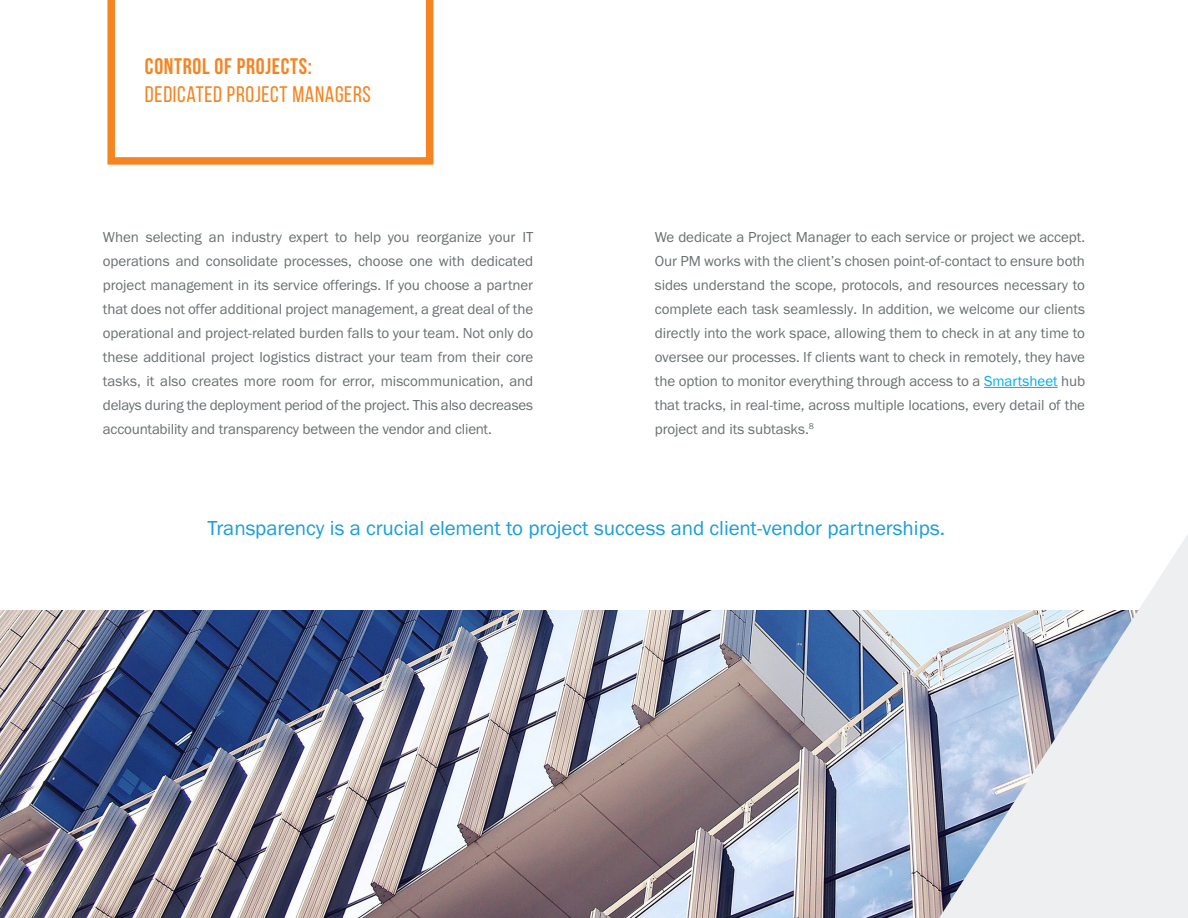
<style>
.page{position:relative;width:1188px;height:918px;background:#fff}
.page>*{position:absolute;margin:0;border:0;box-sizing:border-box;transform-origin:0 0}
.ebook_page_title{font:22.5px "Bebas Neue";letter-spacing:.03em;color:#f58523}
.ebook_page_title-2{font:700 22.5px "Bebas Neue";letter-spacing:.03em;color:#f58523}
.ebook_blue_callout{font:21px "Franklin Gothic FS";letter-spacing:-.005em;color:#199eda}
.ebook_body{font:15px/24px "Franklin Gothic FS";letter-spacing:-.01em;color:#697072;text-align:justify}
.s1{color:#00aeef}
</style>
<div class="page">
<img style="left:0;top:610px;width:939px;height:308px">
<svg style="left:939px;top:534px;width:249px;height:384px;fill:#edeff1"></svg>
<hr style="left:984px;top:387px;width:74px;height:1px;background:#00aeef">
<svg style="left:107px;top:0;width:326px;height:165px"></svg>
<p class="ebook_page_title-2" style="left:145px;top:54px;width:169px">CONTROL OF PROJECTS:</p>
<p class="ebook_page_title" style="left:145px;top:82px;width:228px">DEDICATED PROJECT MANAGERS</p>
<p class="ebook_body" style="left:103px;top:225px;width:432px">When selecting an industry expert to help you reorganize your IT operations and consolidate processes, choose one with dedicated project management in its service offerings. If you choose a partner that does not offer additional project management, a great deal of the operational and project-related burden falls to your team. Not only do these additional project logistics distract your team from their core tasks, it also creates more room for error, miscommunication, and delays during the deployment period of the project. This also decreases accountability and transparency between the vendor and client.</p>
<p class="ebook_body" style="left:655px;top:225px;width:432px">We dedicate a Project Manager to each service or project we accept.<br>Our PM works with the client’s chosen point-of-contact to ensure both sides understand the scope, protocols, and resources necessary to complete each task seamlessly. In addition, we welcome our clients directly into the work space, allowing them to check in at any time to oversee our processes. If clients want to check in remotely, they have the option to monitor everything through access to a <span class="s1">Smartsheet</span> hub that tracks, in real-time, across multiple locations, every detail of the project and its subtasks.<sup>8</sup></p>
<p class="ebook_blue_callout" style="left:208px;top:516px;width:739px">Transparency is a crucial element to project success and client-vendor partnerships.</p>
</div>
